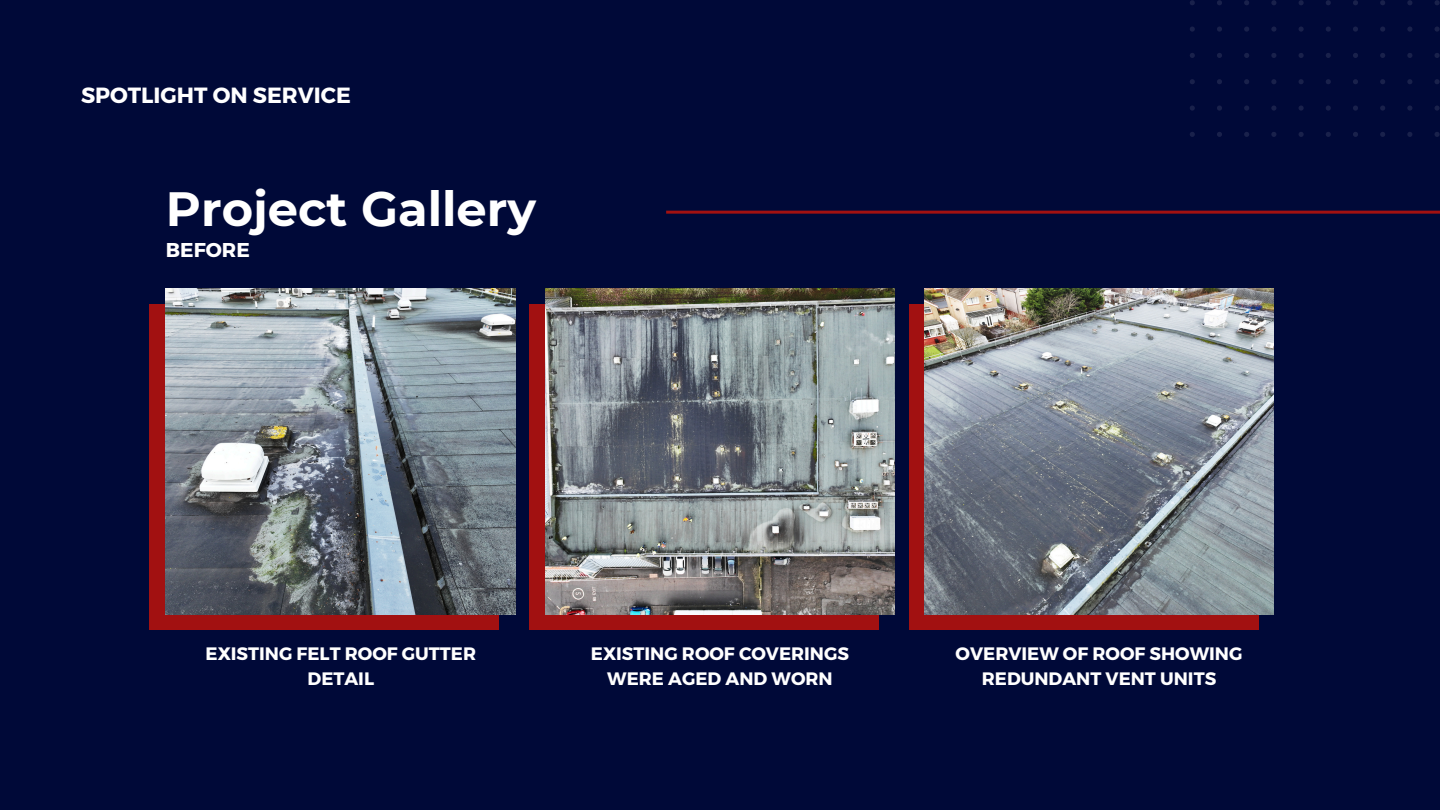
<style>
.page{position:relative;width:1440px;height:810px;background:#000938}
.page>*{position:absolute;margin:0;border:0;box-sizing:border-box;transform-origin:0 0}
.t1{font:700 48px "Montserrat";color:#fff}
.t2{font:700 22px "Montserrat";color:#fff}
.t3{font:700 20px "Montserrat";color:#fff}
.t4{font:700 18px/24.8px "Montserrat";color:#fff;text-align:center}
</style>
<div class="page">
<hr style="left:666px;top:211px;width:774px;height:3px;background:#a21111">
<div style="left:149px;top:304px;width:350px;height:326px;background:#a21111"></div>
<img style="left:166px;top:289px;width:349px;height:325px">
<div style="left:529px;top:304px;width:349px;height:326px;background:#a21111"></div>
<img style="left:545px;top:289px;width:350px;height:325px">
<div style="left:909px;top:304px;width:350px;height:326px;background:#a21111"></div>
<img style="left:924px;top:289px;width:350px;height:325px">
<svg style="left:1190px;top:0;width:250px;height:137px"></svg>
<p class="t2" style="left:81px;top:81px;width:271px">SPOTLIGHT ON SERVICE</p>
<p class="t1" style="left:166px;top:179px;width:372px">Project Gallery</p>
<p class="t3" style="left:166px;top:237px;width:85px">BEFORE</p>
<h2 class="t4" style="left:206px;top:641px;width:272px">EXISTING FELT ROOF GUTTER<br>DETAIL</h2>
<p class="t4" style="left:591px;top:641px;width:260px">EXISTING ROOF COVERINGS<br>WERE AGED AND WORN</p>
<h2 class="t4" style="left:956px;top:641px;width:288px">OVERVIEW OF ROOF SHOWING<br>REDUNDANT VENT UNITS</h2>
</div>
